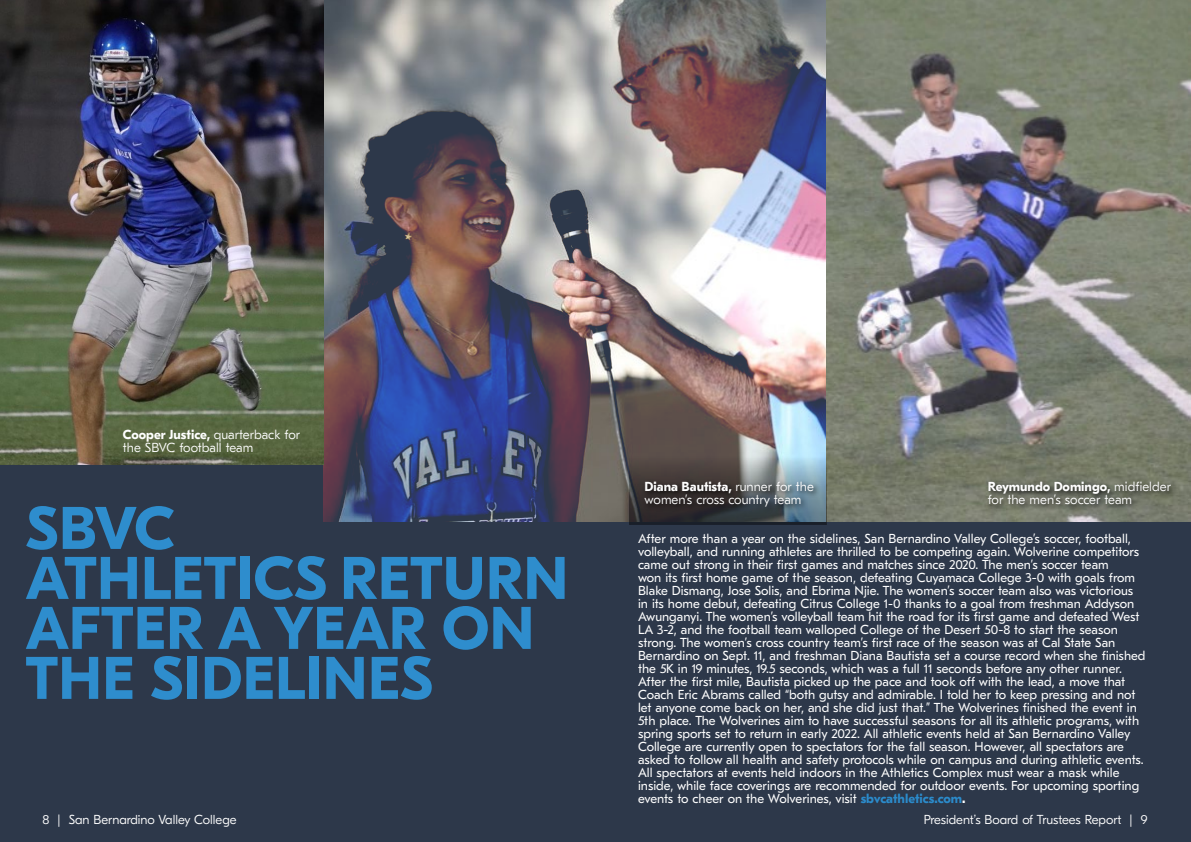
<style>
.page{position:relative;width:1191px;height:842px;background:#2d384a}
.page>*{position:absolute;margin:0;border:0;box-sizing:border-box;transform-origin:0 0}
.t1{font:700 60px/50px "GT Eesti Pro Display";letter-spacing:.01em;color:#2e8dcd}
.t2{font:13px/13px "GT Eesti Pro Text";color:#fff}
.t3{font:300 13px/13px "GT Eesti Pro Text";color:#fff}
.t4{font:300 13px "GT Eesti Pro Display";color:#fff}
.s1{font-weight:700}
.s2{font-weight:700;color:#2b8bcb}
</style>
<div class="page">
<img style="left:323px;top:0;width:504px;height:522px">
<img style="left:0;top:0;width:323px;height:465px">
<img style="left:827px;top:0;width:364px;height:522px">
<svg style="left:631px;top:458px;width:194px;height:65px"></svg>
<div style="left:629px;top:456px;width:198px;height:69px;border:1px solid #000"></div>
<div style="left:642px;top:478px;width:179px;height:36px;background:#000;opacity:.83"></div>
<div style="left:985px;top:478px;width:193px;height:34px;background:#000;opacity:.83"></div>
<p class="t3" style="left:123px;top:428px;width:179px"><span class="s1">Cooper Justice,</span> quarterback for the SBVC football team</p>
<h1 class="t1" style="left:26px;top:504px;width:544px">SBVC<br>ATHLETICS RETURN<br>AFTER A YEAR ON<br>THE SIDELINES</h1>
<p class="t3" style="left:644px;top:480px;width:171px"><span class="s1">Diana Bautista,</span> runner for the women’s cross country team</p>
<p class="t3" style="left:987px;top:480px;width:185px"><span class="s1">Reymundo Domingo,</span> midfielder for the men’s soccer team</p>
<p class="t2" style="left:638px;top:532px;width:509px">After more than a year on the sidelines, San Bernardino Valley College’s soccer, football, volleyball, and running athletes are thrilled to be competing again. Wolverine competitors came out strong in their first games and matches since 2020. The men’s soccer team<br>won its first home game of the season, defeating Cuyamaca College 3-0 with goals from Blake Dismang, Jose Solis, and Ebrima Njie. The women’s soccer team also was victorious in its home debut, defeating Citrus College 1-0 thanks to a goal from freshman Addyson Awunganyi. The women’s volleyball team hit the road for its first game and defeated West LA 3-2, and the football team walloped College of the Desert 50-8 to start the season strong. The women’s cross country team’s first race of the season was at Cal State San Bernardino on Sept. 11, and freshman Diana Bautista set a course record when she finished the 5K in 19 minutes, 19.5 seconds, which was a full 11 seconds before any other runner.<br>After the first mile, Bautista picked up the pace and took off with the lead, a move that Coach Eric Abrams called “both gutsy and admirable. I told her to keep pressing and not let anyone come back on her, and she did just that.” The Wolverines finished the event in 5th place. The Wolverines aim to have successful seasons for all its athletic programs, with spring sports set to return in early 2022. All athletic events held at San Bernardino Valley College are currently open to spectators for the fall season. However, all spectators are asked to follow all health and safety protocols while on campus and during athletic events.<br>All spectators at events held indoors in the Athletics Complex must wear a mask while inside, while face coverings are recommended for outdoor events. For upcoming sporting events to cheer on the Wolverines, visit <span class="s2">sbvcathletics.com</span><span class="s1">.</span></p>
<p class="t4" style="left:43px;top:812px;width:195px">8 | San Bernardino Valley College</p>
<p class="t4" style="left:923px;top:812px;width:225px">President’s Board of Trustees Report | 9</p>
</div>
